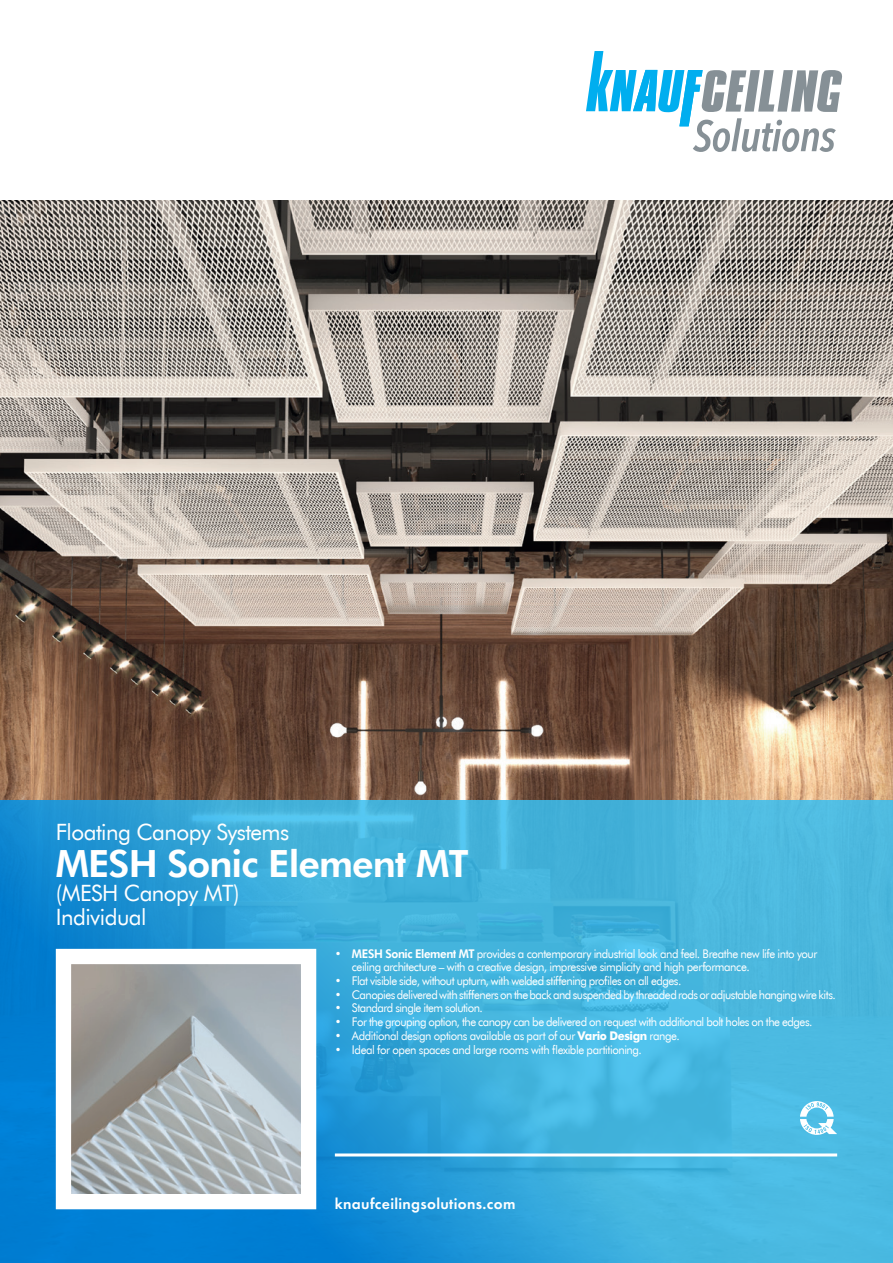
<style>
.page{position:relative;width:893px;height:1263px;background:#fff}
.page>*{position:absolute;margin:0;border:0;box-sizing:border-box;transform-origin:0 0}
.t1{font:800 37.5px "Futura TL";letter-spacing:-.025em;color:#fff}
.t2{font:22.5px/24px "Futura TL";letter-spacing:-.025em;color:#fff}
.t3{font:600 15.75px "Futura PT";letter-spacing:.02em;color:#fff}
.t4{font:12px/12.8px "Futura TL";letter-spacing:-.04em;color:#fff;scale:.95 1}
.s1{font-weight:800}
.s2{font-weight:700}
</style>
<div class="page">
<img style="left:0;top:200px;width:893px;height:600px">
<svg style="left:0;top:800px;width:893px;height:463px;background:#3facdc"></svg>
<hr style="left:335px;top:1153px;width:502px;height:3px;background:#fff">
<svg style="left:800px;top:1101px;width:37px;height:34px"></svg>
<img style="left:72px;top:965px;width:228px;height:228px">
<svg style="left:586px;top:51px;width:256px;height:101px"></svg>
<h2 class="t2" style="left:56px;top:819px;width:235px">Floating Canopy Systems</h2>
<h1 class="t1" style="left:56px;top:838px;width:415px">MESH Sonic Element MT</h1>
<h2 class="t2" style="left:56px;top:880px;width:185px">(MESH Canopy MT)<br>Individual</h2>
<p class="t4" style="left:352px;top:947px;width:492px;text-indent:-17px"><span class="s1">• MESH Sonic Element MT</span> provides a contemporary industrial look and feel. Breathe new life into your ceiling architecture – with a creative design, impressive simplicity and high performance.</p>
<p class="t4" style="left:335px;top:973px;width:366px">• Flat visible side, without upturn, with welded stiffening profiles on all edges.</p>
<p class="t4" style="left:335px;top:987px;width:529px">• Canopies delivered with stiffeners on the back and suspended by threaded rods or adjustable hanging wire kits.</p>
<p class="t4" style="left:335px;top:1001px;width:157px">• Standard single item solution.</p>
<p class="t4" style="left:335px;top:1015px;width:504px">• For the grouping option, the canopy can be delivered on request with additional bolt holes on the edges.</p>
<p class="t4" style="left:335px;top:1029px;width:365px">• Additional design options available as part of our <span class="s2">Vario Design</span> range.</p>
<p class="t4" style="left:335px;top:1043px;width:325px">• Ideal for open spaces and large rooms with flexible partitioning.</p>
<h3 class="t3" style="left:335px;top:1194px;width:182px">knaufceilingsolutions.com</h3>
</div>
